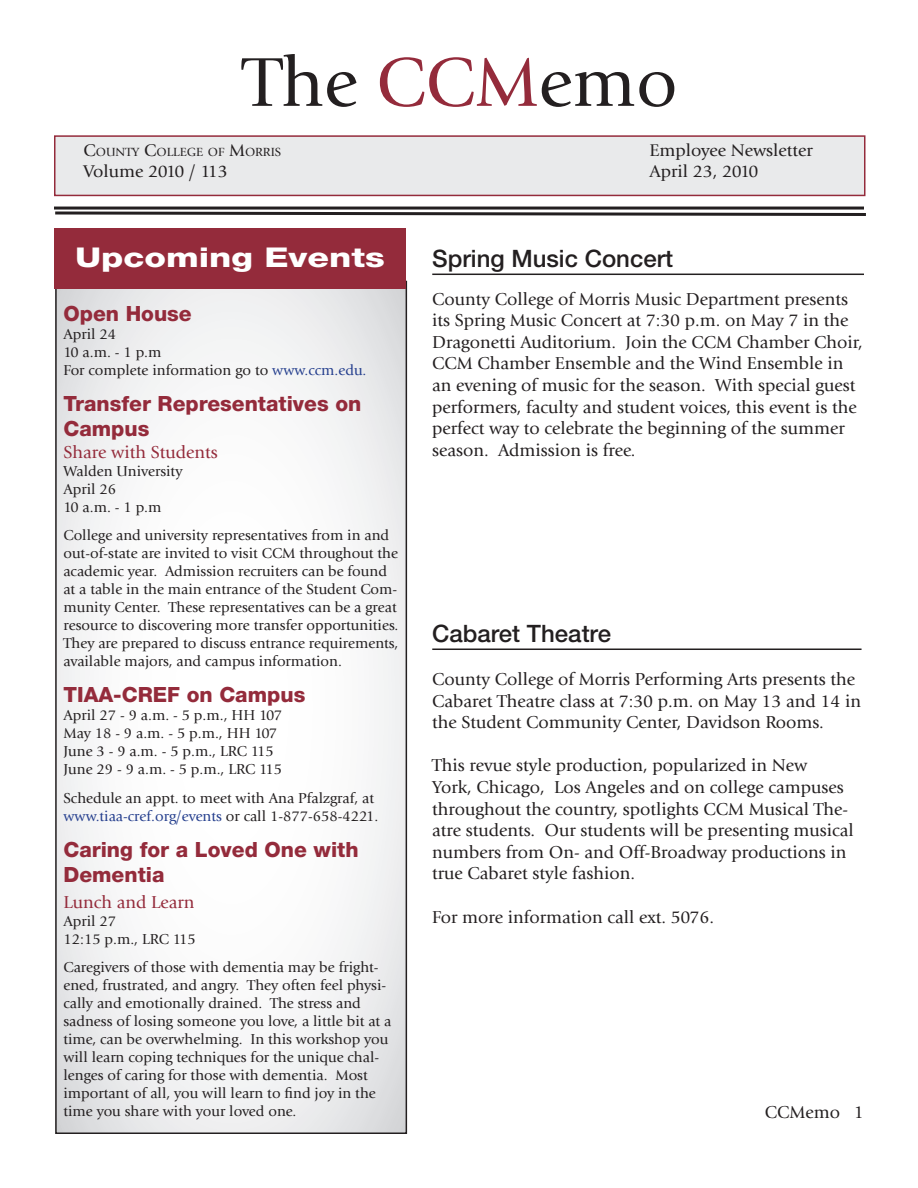
<style>
.page{position:relative;width:918px;height:1188px;background:#fff}
.page>*{position:absolute;margin:0;border:0;box-sizing:border-box;transform-origin:0 0}
.Memo_Title{font:72px "Giovanni Std";color:#231f20}
.Events_Header{font:800 27.3px "Helvetica Neue LT Std";color:#fff;scale:1.3 1}
.Article_Headers{font:500 24px "Helvetica Neue LT Std";color:#231f20}
.Event_Sub_Titles{font:800 21px/25.2px "Helvetica Neue LT Std";color:#942b3b}
.Article_Text{font:18px/21.6px "Giovanni Std";color:#231f20}
.Event_Sub_Titles-2{font:18px "Giovanni Std";color:#942b3b}
.Memo_Vol_and_Date{font:17.7px "Giovanni Std";color:#231f20}
.Event_Info{font:15px/18px "Giovanni Std";color:#231f20}
.t1{font:12.3px "Giovanni Std";color:#231f20}
.s1{color:#942b3b}
.s2{font-size:17.7px}
.s3{color:#253f8e}
</style>
<div class="page">
<div style="left:55px;top:136px;width:810px;height:59px;background:#e9eaeb"></div>
<div style="left:54px;top:135px;width:811px;height:61px;border:2px solid #942b3b"></div>
<svg style="left:58px;top:289px;width:346px;height:842px"></svg>
<div style="left:55px;top:281px;width:352px;height:853px;border:2px solid #231f20"></div>
<svg style="left:55px;top:211px;width:811px;height:5px"></svg>
<hr style="left:54px;top:207px;width:810px;height:3px;background:#231f20">
<div style="left:54px;top:228px;width:352px;height:61px;background:#942b3b"></div>
<hr style="left:432px;top:274px;width:432px;height:1px;background:#231f20">
<hr style="left:432px;top:649px;width:430px;height:1px;background:#231f20">
<p class="Memo_Title" style="left:243px;top:42px;width:436px">The <span class="s1">CCM</span>emo</p>
<p class="t1" style="left:83px;top:145px;width:199px"><span class="s2">C</span>OUNTY <span class="s2">C</span>OLLEGE OF <span class="s2">M</span>ORRIS</p>
<p class="Memo_Vol_and_Date" style="left:649px;top:140px;width:165px">Employee Newsletter</p>
<p class="Memo_Vol_and_Date" style="left:83px;top:162px;width:146px">Volume 2010 / 113</p>
<p class="Memo_Vol_and_Date" style="left:649px;top:162px;width:111px">April 23, 2010</p>
<p class="Events_Header" style="left:75px;top:241px;width:240px">Upcoming Events</p>
<p class="Article_Headers" style="left:432px;top:244px;width:242px">Spring Music Concert</p>
<p class="Article_Text" style="left:432px;top:288px;width:432px">County College of Morris Music Department presents its Spring Music Concert at 7:30 p.m. on May 7 in the Dragonetti Auditorium. Join the CCM Chamber Choir, CCM Chamber Ensemble and the Wind Ensemble in an evening of music for the season. With special guest performers, faculty and student voices, this event is the perfect way to celebrate the beginning of the summer season. Admission is free.</p>
<p class="Event_Sub_Titles" style="left:63px;top:301px;width:130px">Open House</p>
<p class="Event_Info" style="left:63px;top:325px;width:54px">April 24</p>
<p class="Event_Info" style="left:63px;top:343px;width:100px">10 a.m. - 1 p.m</p>
<p class="Event_Info" style="left:63px;top:361px;width:305px">For complete information go to <span class="s3">www.ccm.edu.</span></p>
<p class="Event_Sub_Titles" style="left:63px;top:391px;width:299px">Transfer Representatives on<br>Campus</p>
<p class="Event_Sub_Titles-2" style="left:63px;top:442px;width:156px">Share with Students</p>
<p class="Event_Info" style="left:63px;top:462px;width:121px">Walden University</p>
<p class="Event_Info" style="left:63px;top:480px;width:54px">April 26</p>
<p class="Event_Info" style="left:63px;top:498px;width:100px">10 a.m. - 1 p.m</p>
<p class="Event_Info" style="left:63px;top:527px;width:337px">College and university representatives from in and out-of-state are invited to visit CCM throughout the academic year. Admission recruiters can be found at a table in the main entrance of the Student Com&shy;munity Center. These representatives can be a great resource to discovering more transfer opportunities.<br>They are prepared to discuss entrance requirements, available majors, and campus information.</p>
<p class="Event_Sub_Titles" style="left:63px;top:682px;width:243px">TIAA-CREF on Campus</p>
<p class="Event_Info" style="left:63px;top:707px;width:220px">April 27 - 9 a.m. - 5 p.m., HH 107</p>
<p class="Event_Info" style="left:63px;top:725px;width:215px">May 18 - 9 a.m. - 5 p.m., HH 107</p>
<p class="Event_Info" style="left:63px;top:743px;width:212px">June 3 - 9 a.m. - 5 p.m., LRC 115</p>
<p class="Event_Info" style="left:63px;top:761px;width:220px">June 29 - 9 a.m. - 5 p.m., LRC 115</p>
<p class="Event_Info" style="left:63px;top:789px;width:316px">Schedule an appt. to meet with Ana Pfalzgraf, at <span class="s3">www.tiaa-cref.org/events</span> or call 1-877-658-4221.</p>
<p class="Event_Sub_Titles" style="left:63px;top:837px;width:297px">Caring for a Loved One with<br>Dementia</p>
<p class="Event_Sub_Titles-2" style="left:63px;top:892px;width:133px">Lunch and Learn</p>
<p class="Event_Info" style="left:63px;top:912px;width:54px">April 27</p>
<p class="Event_Info" style="left:63px;top:930px;width:134px">12:15 p.m., LRC 115</p>
<p class="Event_Info" style="left:63px;top:959px;width:330px">Caregivers of those with dementia may be fright&shy;ened, frustrated, and angry. They often feel physi&shy;cally and emotionally drained. The stress and sadness of losing someone you love, a little bit at a time, can be overwhelming. In this workshop you will learn coping techniques for the unique chal&shy;lenges of caring for those with dementia. Most important of all, you will learn to find joy in the time you share with your loved one.</p>
<p class="Article_Headers" style="left:432px;top:619px;width:180px">Cabaret Theatre</p>
<p class="Article_Text" style="left:432px;top:668px;width:430px">County College of Morris Performing Arts presents the<br>Cabaret Theatre class at 7:30 p.m. on May 13 and 14 in the Student Community Center, Davidson Rooms.</p>
<p class="Article_Text" style="left:432px;top:755px;width:423px">This revue style production, popularized in New<br>York, Chicago, Los Angeles and on college campuses throughout the country, spotlights CCM Musical The&shy;atre students. Our students will be presenting musical numbers from On- and Off-Broadway productions in true Cabaret style fashion.</p>
<p class="Article_Text" style="left:432px;top:906px;width:284px">For more information call ext. 5076.</p>
<p class="Article_Text" style="left:765px;top:1102px;width:101px">CCMemo 1</p>
</div>
